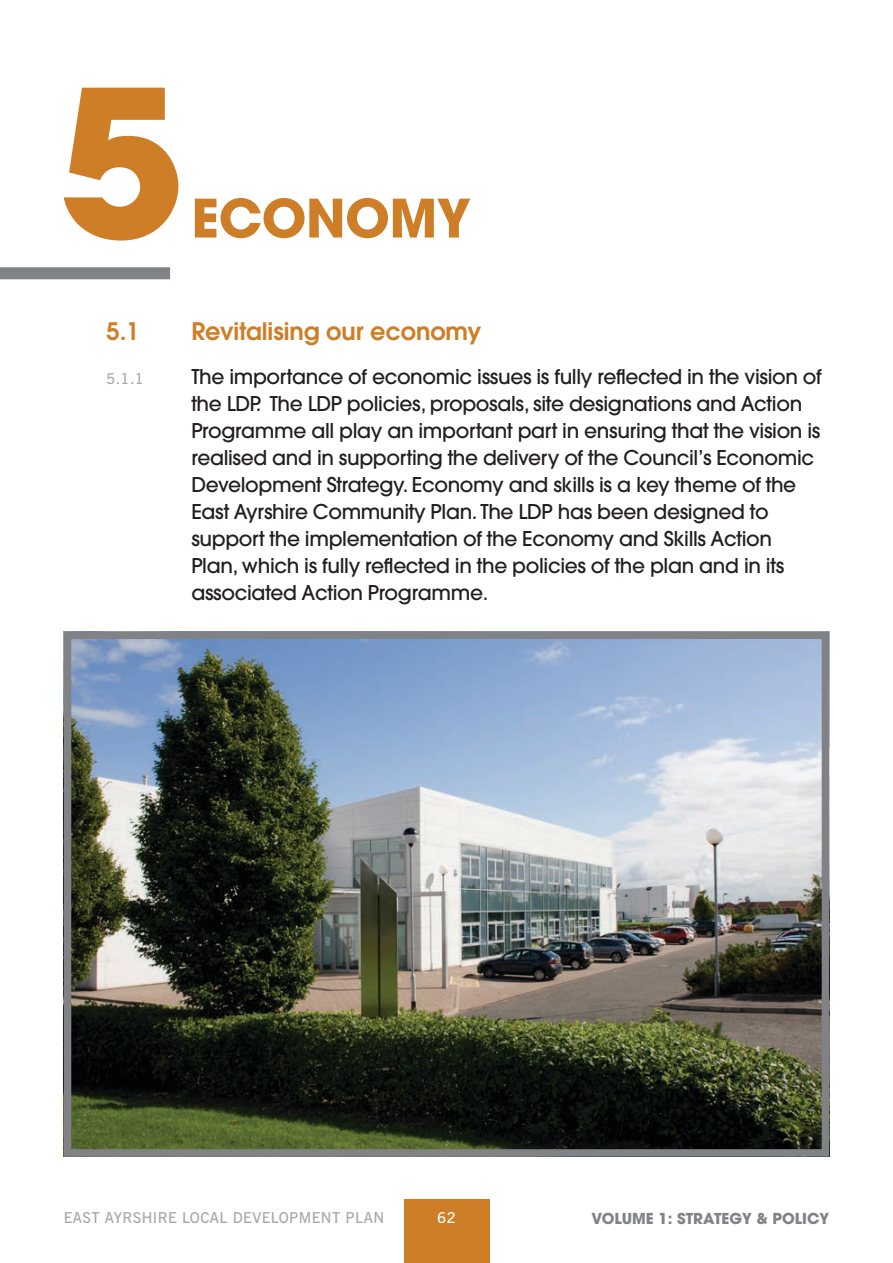
<style>
.page{position:relative;width:893px;height:1263px;background:#fff}
.page>*{position:absolute;margin:0;border:0;box-sizing:border-box;transform-origin:0 0}
.Chapter_Heads__left{font:700 202.5px "Avant Garde";color:#cd7e27}
.Chapter_Heads__left-2{font:700 52.5px "Avant Garde";letter-spacing:-.01em;color:#cd7e27}
._5_Body_Heads_number{font:600 24px "Avant Garde";letter-spacing:-.005em;color:#cd7e27}
.Intro_Para{font:500 20.25px/27px "Avant Garde";letter-spacing:-.02em;color:#231f20}
.Intro_Para-2{font:600 15px "News Gothic BT";letter-spacing:.025em;color:#a7a9ac}
.t1{font:700 15px "Avant Garde";color:#808285}
.Page_Number{font:600 15px "News Gothic BT";color:#fff}
</style>
<div class="page">
<div style="left:404px;top:1199px;width:85px;height:64px;background:#cd7e27"></div>
<div style="left:0;top:267px;width:170px;height:12px;background:#808285"></div>
<img style="left:73px;top:640px;width:747px;height:508px">
<div style="left:64px;top:631px;width:765px;height:526px;border:8px solid #808285"></div>
<p class="Chapter_Heads__left" style="left:59px;top:32px;width:127px">5</p>
<p class="Chapter_Heads__left-2" style="left:191px;top:184px;width:281px">ECONOMY</p>
<p class="_5_Body_Heads_number" style="left:106px;top:315px;width:35px">5.1</p>
<p class="_5_Body_Heads_number" style="left:191px;top:315px;width:292px">Revitalising our economy</p>
<p class="Intro_Para-2" style="left:106px;top:369px;width:39px">5.1.1</p>
<p class="Intro_Para" style="left:191px;top:363px;width:632px">The importance of economic issues is fully reflected in the vision of the LDP. The LDP policies, proposals, site designations and Action Programme all play an important part in ensuring that the vision is realised and in supporting the delivery of the Council’s Economic Development Strategy. Economy and skills is a key theme of the East Ayrshire Community Plan. The LDP has been designed to support the implementation of the Economy and Skills Action Plan, which is fully reflected in the policies of the plan and in its associated Action Programme.</p>
<p class="Intro_Para-2" style="left:64px;top:1209px;width:322px">EAST AYRSHIRE LOCAL DEVELOPMENT PLAN</p>
<p class="Page_Number" style="left:437px;top:1209px;width:20px">62</p>
<p class="t1" style="left:591px;top:1208px;width:239px">VOLUME 1: STRATEGY &amp; POLICY</p>
</div>
